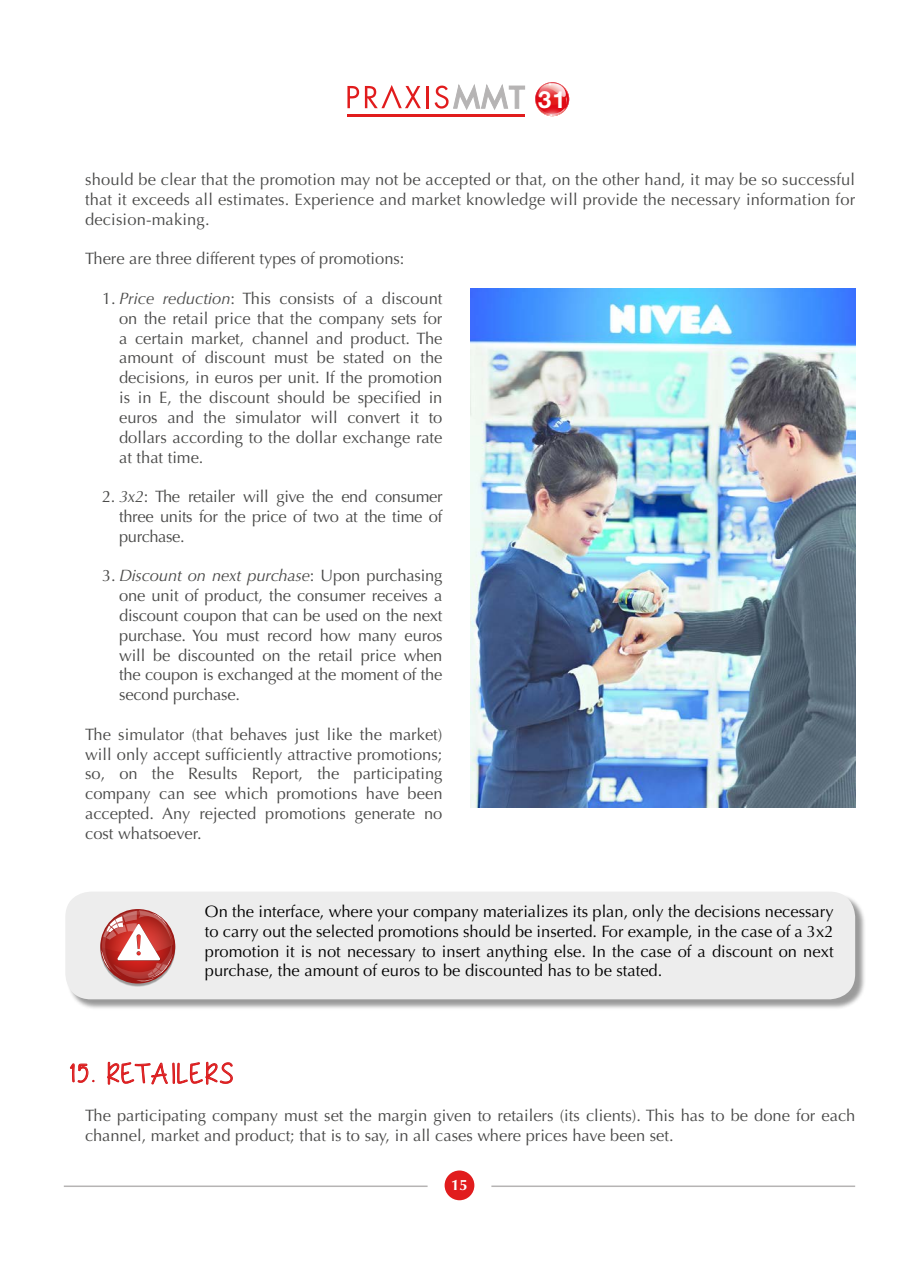
<style>
.page{position:relative;width:919px;height:1263px;background:#fff}
.page>*{position:absolute;margin:0;border:0;box-sizing:border-box;transform-origin:0 0}
.t1{font:37.5px "Chocolate Covered Raindrops";letter-spacing:.04em;color:#e11c1d}
.t2{font:700 23.7px "Helvetica Neue";color:#fff}
.t3{font:16.5px/19.8px "Optima";color:#4a4a49;text-align:justify}
.t4{font:16.5px/19.8px "Optima";color:#000;text-align:justify}
.t5{font:700 15px "Optima";color:#fff}
.s1{font-style:italic}
</style>
<div class="page">
<div style="left:444px;top:1170px;width:30px;height:30px;background:#e11c1d;border-radius:50%"></div>
<hr style="left:64px;top:1185px;width:363px;height:2px;background:#b6b4b4">
<hr style="left:491px;top:1185px;width:364px;height:2px;background:#b6b4b4">
<svg style="left:535px;top:82px;width:34px;height:35px"></svg>
<svg style="left:347px;top:86px;width:12px;height:22px"></svg>
<svg style="left:365px;top:85px;width:56px;height:23px"></svg>
<hr style="left:426px;top:86px;width:2px;height:22px;background:#e11c1d">
<svg style="left:434px;top:84px;width:91px;height:26px"></svg>
<hr style="left:347px;top:114px;width:178px;height:2px;background:#e11c1d">
<svg style="left:70px;top:1063px;width:25px;height:20px"></svg>
<svg style="left:107px;top:1061px;width:126px;height:24px"></svg>
<div style="left:67px;top:893px;width:798px;height:117px;background:#000;opacity:.4"></div>
<div style="left:65px;top:891px;width:790px;height:108px;background:#ededed;border-radius:26px"></div>
<svg style="left:101px;top:910px;width:72px;height:71px;background:#cb7370"></svg>
<img style="left:470px;top:289px;width:385px;height:518px">
<h2 class="t2" style="left:538px;top:85px;width:29px">31</h2>
<p class="t3" style="left:85px;top:170px;width:771px">should be clear that the promotion may not be accepted or that, on the other hand, it may be so successful that it exceeds all estimates. Experience and market knowledge will provide the necessary information for decision-making.</p>
<p class="t3" style="left:85px;top:249px;width:321px">There are three different types of promotions:</p>
<p class="t3" style="left:119px;top:289px;width:325px;text-indent:-17px">1. <span class="s1">Price reduction</span>: This consists of a discount on the retail price that the company sets for a certain market, channel and product. The amount of discount must be stated on the decisions, in euros per unit. If the promotion is in E, the discount should be specified in euros and the simulator will convert it to dollars according to the dollar exchange rate at that time.</p>
<p class="t3" style="left:119px;top:487px;width:325px;text-indent:-17px">2. <span class="s1">3x2</span>: The retailer will give the end consumer three units for the price of two at the time of purchase.</p>
<p class="t3" style="left:119px;top:566px;width:325px;text-indent:-17px">3. <span class="s1">Discount on next purchase</span>: Upon purchasing one unit of product, the consumer receives a discount coupon that can be used on the next purchase. You must record how many euros will be discounted on the retail price when the coupon is exchanged at the moment of the second purchase.</p>
<p class="t3" style="left:85px;top:724px;width:359px">The simulator (that behaves just like the market) will only accept sufficiently attractive promotions; so, on the Results Report, the participating company can see which promotions have been accepted. Any rejected promotions generate no cost whatsoever.</p>
<p class="t4" style="left:205px;top:902px;width:630px">On the interface, where your company materializes its plan, only the decisions necessary to carry out the selected promotions should be inserted. For example, in the case of a 3x2 promotion it is not necessary to insert anything else. In the case of a discount on next purchase, the amount of euros to be discounted has to be stated.</p>
<h1 class="t1" style="left:64px;top:1057px;width:165px">15. RETAILERS</h1>
<p class="t3" style="left:85px;top:1106px;width:771px">The participating company must set the margin given to retailers (its clients). This has to be done for each channel, market and product; that is to say, in all cases where prices have been set.</p>
<p class="t5" style="left:451px;top:1177px;width:18px">15</p>
</div>
